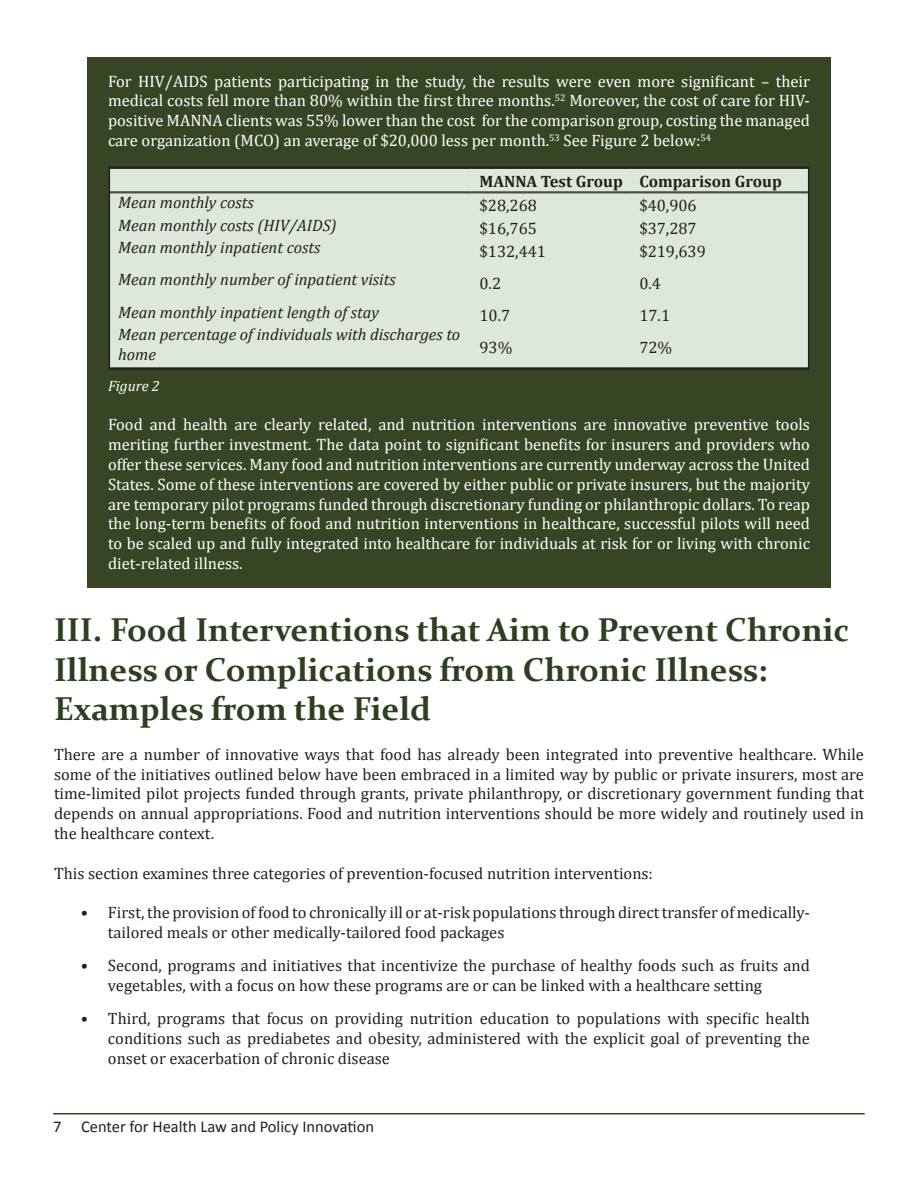
<style>
.page{position:relative;width:918px;height:1188px;background:#fff}
.page>*{position:absolute;margin:0;border:0;box-sizing:border-box;transform-origin:0 0}
.t1{font:700 33px/39.6px "Constantia";color:#2c3f1e}
.t2{font:16.5px/19.8px "Cambria";color:#231f20;text-align:justify}
.t3{font:16.5px/19.8px "Cambria";color:#fff;text-align:justify}
.t4{font:italic 16.5px/19.8px "Cambria";color:#231f20}
.t5{font:16.5px "Calibri";color:#231f20}
.t6{font:700 16.5px "Cambria";color:#231f20}
.t7{font:italic 15px "Cambria";color:#fff}
</style>
<div class="page">
<hr style="left:53px;top:1113px;width:812px;height:1px;background:#2f431c">
<div style="left:87px;top:57px;width:744px;height:531px;background:#384524"></div>
<div style="left:112px;top:169px;width:694px;height:198px;background:#dee8da"></div>
<hr style="left:110px;top:192px;width:361px;height:1px;background:#231f20">
<hr style="left:110px;top:193px;width:361px;height:1px;background:#231f20">
<hr style="left:471px;top:192px;width:160px;height:1px;background:#231f20">
<hr style="left:471px;top:193px;width:160px;height:1px;background:#231f20">
<hr style="left:631px;top:192px;width:177px;height:1px;background:#231f20">
<hr style="left:631px;top:193px;width:177px;height:1px;background:#231f20">
<div style="left:109px;top:166px;width:700px;height:204px;border:2px solid #231f20"></div>
<p class="t3" style="left:108px;top:71px;width:704px">For HIV/AIDS patients participating in the study, the results were even more significant – their medical costs fell more than 80% within the first three months.<sup>52</sup> Moreover, the cost of care for HIV&shy;positive MANNA clients was 55% lower than the cost for the comparison group, costing the managed care organization (MCO) an average of $20,000 less per month.<sup>53</sup> See Figure 2 below:<sup>54</sup></p>
<p class="t6" style="left:480px;top:169px;width:304px">MANNA Test Group Comparison Group</p>
<p class="t4" style="left:118px;top:191px;width:137px">Mean monthly costs</p>
<p class="t2" style="left:480px;top:195px;width:59px">$28,268</p>
<p class="t2" style="left:639px;top:195px;width:59px">$40,906</p>
<p class="t4" style="left:118px;top:214px;width:220px">Mean monthly costs (HIV/AIDS)</p>
<p class="t2" style="left:480px;top:218px;width:59px">$16,765</p>
<p class="t2" style="left:639px;top:218px;width:59px">$37,287</p>
<p class="t4" style="left:118px;top:237px;width:204px">Mean monthly inpatient costs</p>
<p class="t2" style="left:480px;top:241px;width:68px">$132,441</p>
<p class="t2" style="left:639px;top:241px;width:68px">$219,639</p>
<p class="t4" style="left:118px;top:269px;width:279px">Mean monthly number of inpatient visits</p>
<p class="t2" style="left:480px;top:273px;width:23px">0.2</p>
<p class="t2" style="left:639px;top:273px;width:23px">0.4</p>
<p class="t4" style="left:118px;top:301px;width:262px">Mean monthly inpatient length of stay</p>
<p class="t2" style="left:480px;top:305px;width:32px">10.7</p>
<p class="t2" style="left:639px;top:305px;width:32px">17.1</p>
<p class="t4" style="left:118px;top:324px;width:344px">Mean percentage of individuals with discharges to home</p>
<p class="t2" style="left:480px;top:338px;width:34px">93%</p>
<p class="t2" style="left:639px;top:338px;width:34px">72%</p>
<p class="t7" style="left:108px;top:375px;width:53px">Figure 2</p>
<p class="t3" style="left:108px;top:415px;width:704px">Food and health are clearly related, and nutrition interventions are innovative preventive tools meriting further investment. The data point to significant benefits for insurers and providers who offer these services. Many food and nutrition interventions are currently underway across the United States. Some of these interventions are covered by either public or private insurers, but the majority are temporary pilot programs funded through discretionary funding or philanthropic dollars. To reap the long-term benefits of food and nutrition interventions in healthcare, successful pilots will need to be scaled up and fully integrated into healthcare for individuals at risk for or living with chronic diet-related illness.</p>
<h1 class="t1" style="left:54px;top:608px;width:797px">III. Food Interventions that Aim to Prevent Chronic<br>Illness or Complications from Chronic Illness:<br>Examples from the Field</h1>
<p class="t2" style="left:54px;top:744px;width:811px">There are a number of innovative ways that food has already been integrated into preventive healthcare. While some of the initiatives outlined below have been embraced in a limited way by public or private insurers, most are time-limited pilot projects funded through grants, private philanthropy, or discretionary government funding that depends on annual appropriations. Food and nutrition interventions should be more widely and routinely used in the healthcare context.</p>
<p class="t2" style="left:54px;top:863px;width:601px">This section examines three categories of prevention-focused nutrition interventions:</p>
<p class="t2" style="left:108px;top:903px;width:704px;text-indent:-27px">• First, the provision of food to chronically ill or at-risk populations through direct transfer of medically&shy;tailored meals or other medically-tailored food packages</p>
<p class="t2" style="left:108px;top:956px;width:704px;text-indent:-27px">• Second, programs and initiatives that incentivize the purchase of healthy foods such as fruits and vegetables, with a focus on how these programs are or can be linked with a healthcare setting</p>
<p class="t2" style="left:108px;top:1009px;width:704px;text-indent:-27px">• Third, programs that focus on providing nutrition education to populations with specific health conditions such as prediabetes and obesity, administered with the explicit goal of preventing the onset or exacerbation of chronic disease</p>
<p class="t5" style="left:53px;top:1116px;width:10px">7</p>
<p class="t5" style="left:81px;top:1116px;width:295px">Center for Health Law and Policy Innovation</p>
</div>
